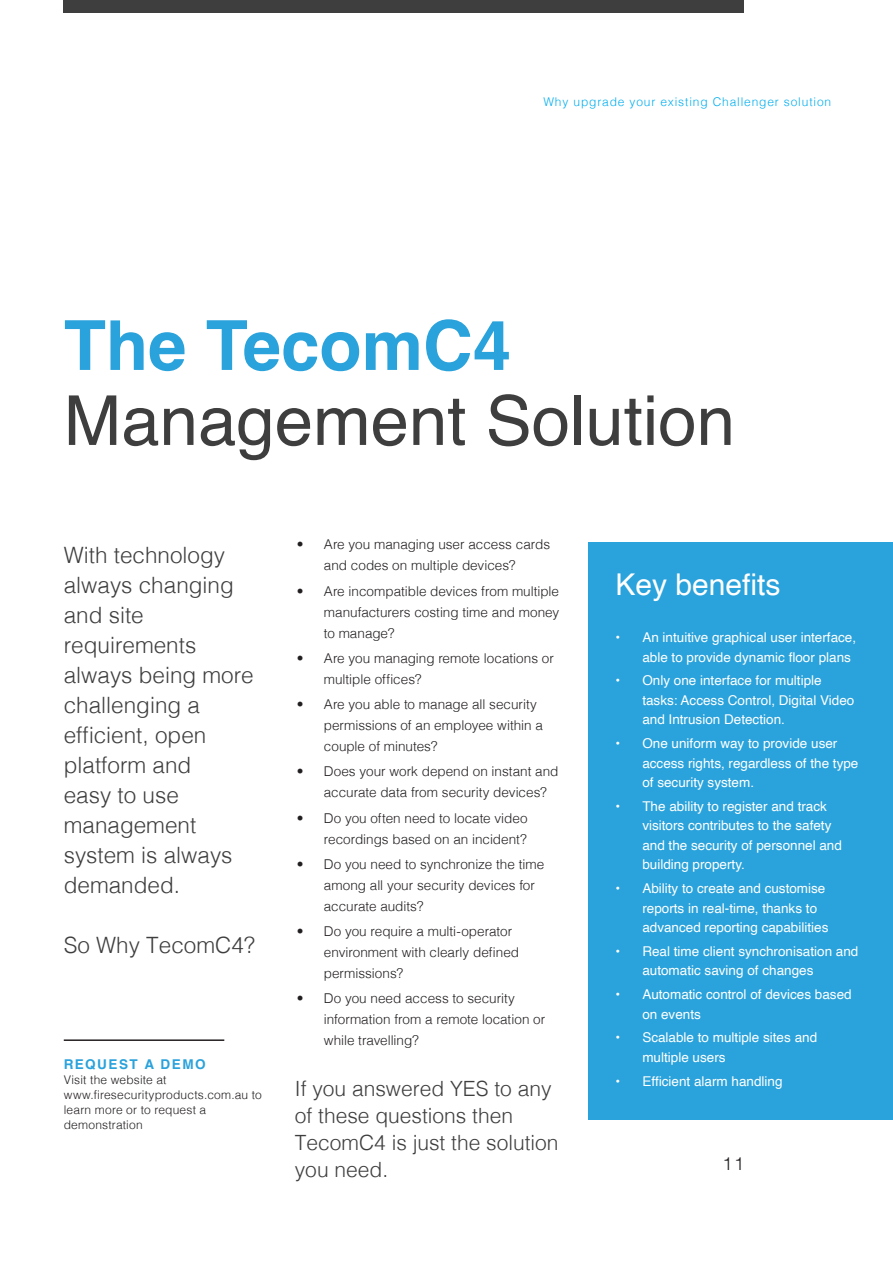
<style>
.page{position:relative;width:893px;height:1263px;background:#fff}
.page>*{position:absolute;margin:0;border:0;box-sizing:border-box;transform-origin:0 0}
.t1{font:69px "Helvetica";color:#3e3e3f}
.t2{font:700 69px "Helvetica";color:#2aa2db}
.t3{font:30px "Helvetica";color:#fff}
.t4{font:300 22.5px/30px "Helvetica";color:#3e3e3f}
.t5{font:300 21px/27px "Helvetica";color:#3e3e3f}
.t6{font:300 18px "Helvetica";color:#231f20}
.t7{font:300 13.5px/21px "Helvetica";color:#231f20}
.t8{font:13.5px/19.5px "Helvetica";color:#fff}
.t9{font:700 13.5px "Helvetica";letter-spacing:.115em;color:#2aa2db}
.t10{font:300 12px/15px "Helvetica";letter-spacing:.015em;color:#231f20}
.t11{font:300 12px "Helvetica";letter-spacing:.07em;color:#00aeef}
</style>
<div class="page">
<hr style="left:64px;top:1039px;width:160px;height:2px;background:#231f20">
<div style="left:589px;top:542px;width:304px;height:578px;background:#2aa2db"></div>
<div style="left:64px;top:0;width:680px;height:13px;background:#3e3e3f"></div>
<p class="t11" style="left:543px;top:92px;width:289px">Why upgrade your existing Challenger solution</p>
<p class="t2" style="left:64px;top:290px;width:449px">The TecomC4</p>
<p class="t1" style="left:64px;top:367px;width:673px">Management Solution</p>
<p class="t4" style="left:64px;top:539px;width:192px">With technology always changing and site requirements always being more challenging a efficient, open</p>
<p class="t4" style="left:64px;top:749px;width:170px">platform and easy to use management system is always demanded.</p>
<p class="t4" style="left:64px;top:929px;width:193px">So Why TecomC4?</p>
<p class="t9" style="left:64px;top:1053px;width:143px">REQUEST A DEMO</p>
<p class="t10" style="left:64px;top:1071px;width:104px">Visit the website at</p>
<p class="t10" style="left:64px;top:1086px;width:200px">www.firesecurityproducts.com.au to learn more or to request a</p>
<p class="t10" style="left:64px;top:1116px;width:80px">demonstration</p>
<p class="t7" style="left:297px;top:533px;width:255px;text-align:center">• Are you managing user access cards and codes on multiple devices?</p>
<p class="t7" style="left:324px;top:579px;width:237px;text-align:justify;text-indent:-27px">• Are incompatible devices from multiple manufacturers costing time and money to manage?</p>
<p class="t7" style="left:324px;top:646px;width:232px;text-indent:-27px">• Are you managing remote locations or multiple offices?</p>
<p class="t7" style="left:324px;top:693px;width:221px;text-indent:-27px">• Are you able to manage all security permissions of an employee within a couple of minutes?</p>
<p class="t7" style="left:324px;top:760px;width:236px;text-indent:-27px">• Does your work depend on instant and accurate data from security devices?</p>
<p class="t7" style="left:297px;top:806px;width:232px;text-align:right">• Do you often need to locate video recordings based on an incident?</p>
<p class="t7" style="left:324px;top:852px;width:222px;text-indent:-27px">• Do you need to synchronize the time among all your security devices for accurate audits?</p>
<p class="t7" style="left:324px;top:920px;width:197px;text-indent:-27px">• Do you require a multi-operator environment with clearly defined permissions?</p>
<p class="t7" style="left:324px;top:987px;width:223px;text-indent:-27px">• Do you need access to security information from a remote location or while travelling?</p>
<p class="t5" style="left:295px;top:1073px;width:265px">If you answered YES to any of these questions then<br>TecomC4 is just the solution you need.</p>
<p class="t3" style="left:615px;top:561px;width:167px">Key benefits</p>
<p class="t8" style="left:642px;top:628px;width:215px;text-indent:-27px">• An intuitive graphical user interface, able to provide dynamic floor plans</p>
<p class="t8" style="left:642px;top:671px;width:214px;text-indent:-27px">• Only one interface for multiple tasks: Access Control, Digital Video and Intrusion Detection.</p>
<p class="t8" style="left:642px;top:734px;width:218px;text-indent:-27px">• One uniform way to provide user access rights, regardless of the type of security system.</p>
<p class="t8" style="left:642px;top:797px;width:201px;text-indent:-27px">• The ability to register and track visitors contributes to the safety and the security of personnel and building property.</p>
<p class="t8" style="left:642px;top:879px;width:188px;text-indent:-27px">• Ability to create and customise reports in real-time, thanks to advanced reporting capabilities</p>
<p class="t8" style="left:642px;top:942px;width:218px;text-indent:-27px">• Real time client synchronisation and automatic saving of changes</p>
<p class="t8" style="left:642px;top:985px;width:211px;text-indent:-27px">• Automatic control of devices based on events</p>
<p class="t8" style="left:642px;top:1028px;width:176px;text-indent:-27px">• Scalable to multiple sites and multiple users</p>
<p class="t8" style="left:615px;top:1072px;width:169px">• Efficient alarm handling</p>
<h3 class="t6" style="left:722px;top:1148px;width:23px">11</h3>
</div>
